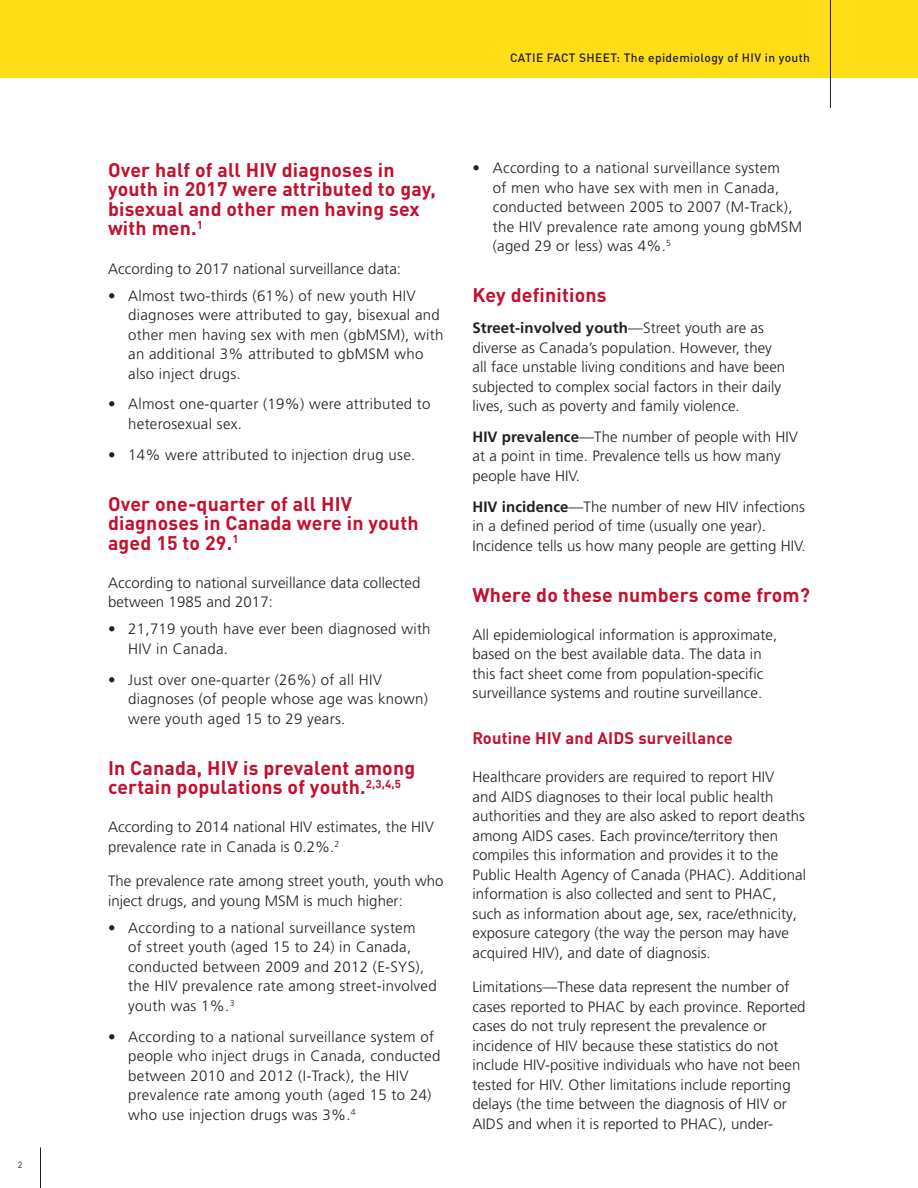
<style>
.page{position:relative;width:918px;height:1188px;background:#fff}
.page>*{position:absolute;margin:0;border:0;box-sizing:border-box;transform-origin:0 0}
.t1{font:700 19.5px/19.5px "DINOT";letter-spacing:.01em;color:#c3102f}
.t2{font:700 16.5px "DINOT";letter-spacing:.01em;color:#c3102f}
.t3{font:300 15px/19.5px "Frutiger LT Pro";letter-spacing:.005em;color:#231f20}
.t4{font:500 12px "DINOT";letter-spacing:.03em;color:#231f20}
.t5{font:9px "DINOT";color:#231f20}
.s1{font-weight:700}
</style>
<div class="page">
<hr style="left:40px;top:1148px;width:1px;height:40px;background:#231f20">
<div style="left:0;top:0;width:918px;height:78px;background:#ffdd17"></div>
<hr style="left:830px;top:0;width:1px;height:108px;background:#231f20">
<p class="t5" style="left:18px;top:1158px;width:6px">2</p>
<p class="t4" style="left:510px;top:48px;width:301px">CATIE FACT SHEET: The epidemiology of HIV in youth</p>
<h1 class="t1" style="left:108px;top:158px;width:330px">Over half of all HIV diagnoses in youth in 2017 were attributed to gay, bisexual and other men having sex with men.<sup>1</sup></h1>
<p class="t3" style="left:108px;top:259px;width:295px">According to 2017 national surveillance data:</p>
<p class="t3" style="left:128px;top:286px;width:317px;text-indent:-20px">• Almost two-thirds (61%) of new youth HIV diagnoses were attributed to gay, bisexual and other men having sex with men (gbMSM), with an additional 3% attributed to gbMSM who also inject drugs.</p>
<p class="t3" style="left:128px;top:395px;width:304px;text-indent:-20px">• Almost one-quarter (19%) were attributed to heterosexual sex.</p>
<p class="t3" style="left:108px;top:445px;width:309px">• 14% were attributed to injection drug use.</p>
<h1 class="t1" style="left:108px;top:492px;width:312px">Over one-quarter of all HIV diagnoses in Canada were in youth aged 15 to 29.<sup>1</sup></h1>
<p class="t3" style="left:108px;top:573px;width:314px">According to national surveillance data collected between 1985 and 2017:</p>
<p class="t3" style="left:128px;top:620px;width:304px;text-indent:-20px">• 21,719 youth have ever been diagnosed with<br>HIV in Canada.</p>
<p class="t3" style="left:128px;top:670px;width:301px;text-indent:-20px">• Just over one-quarter (26%) of all HIV diagnoses (of people whose age was known) were youth aged 15 to 29 years.</p>
<h1 class="t1" style="left:108px;top:756px;width:309px">In Canada, HIV is prevalent among certain populations of youth.<sup>2,3,4,5</sup></h1>
<p class="t3" style="left:108px;top:818px;width:327px">According to 2014 national HIV estimates, the HIV prevalence rate in Canada is 0.2%.<sup>2</sup></p>
<p class="t3" style="left:108px;top:872px;width:337px">The prevalence rate among street youth, youth who inject drugs, and young MSM is much higher:</p>
<p class="t3" style="left:128px;top:918px;width:310px;text-indent:-20px">• According to a national surveillance system<br>of street youth (aged 15 to 24) in Canada, conducted between 2009 and 2012 (E-SYS), the HIV prevalence rate among street-involved youth was 1%.<sup>3</sup></p>
<p class="t3" style="left:128px;top:1027px;width:314px;text-indent:-20px">• According to a national surveillance system of people who inject drugs in Canada, conducted between 2010 and 2012 (I-Track), the HIV prevalence rate among youth (aged 15 to 24) who use injection drugs was 3%.<sup>4</sup></p>
<p class="t3" style="left:493px;top:158px;width:311px;text-indent:-20px">• According to a national surveillance system<br>of men who have sex with men in Canada, conducted between 2005 to 2007 (M-Track), the HIV prevalence rate among young gbMSM (aged 29 or less) was 4%.<sup>5</sup></p>
<h1 class="t1" style="left:472px;top:284px;width:136px">Key definitions</h1>
<p class="t3" style="left:472px;top:318px;width:314px"><span class="s1">Street-involved youth</span>—Street youth are as diverse as Canada’s population. However, they all face unstable living conditions and have been subjected to complex social factors in their daily lives, such as poverty and family violence.</p>
<p class="t3" style="left:472px;top:427px;width:327px"><span class="s1">HIV prevalence</span>—The number of people with HIV at a point in time. Prevalence tells us how many people have HIV.</p>
<p class="t3" style="left:472px;top:497px;width:335px"><span class="s1">HIV incidence</span>—The number of new HIV infections in a defined period of time (usually one year).<br>Incidence tells us how many people are getting HIV.</p>
<h1 class="t1" style="left:472px;top:583px;width:339px">Where do these numbers come from?</h1>
<p class="t3" style="left:472px;top:625px;width:306px">All epidemiological information is approximate, based on the best available data. The data in this fact sheet come from population-specific surveillance systems and routine surveillance.</p>
<p class="t2" style="left:472px;top:725px;width:262px">Routine HIV and AIDS surveillance</p>
<p class="t3" style="left:472px;top:767px;width:335px">Healthcare providers are required to report HIV<br>and AIDS diagnoses to their local public health authorities and they are also asked to report deaths among AIDS cases. Each province/territory then compiles this information and provides it to the Public Health Agency of Canada (PHAC). Additional information is also collected and sent to PHAC, such as information about age, sex, race/ethnicity, exposure category (the way the person may have acquired HIV), and date of diagnosis.</p>
<p class="t3" style="left:472px;top:977px;width:335px">Limitations—These data represent the number of cases reported to PHAC by each province. Reported cases do not truly represent the prevalence or incidence of HIV because these statistics do not include HIV-positive individuals who have not been tested for HIV. Other limitations include reporting delays (the time between the diagnosis of HIV or AIDS and when it is reported to PHAC), under-</p>
</div>
